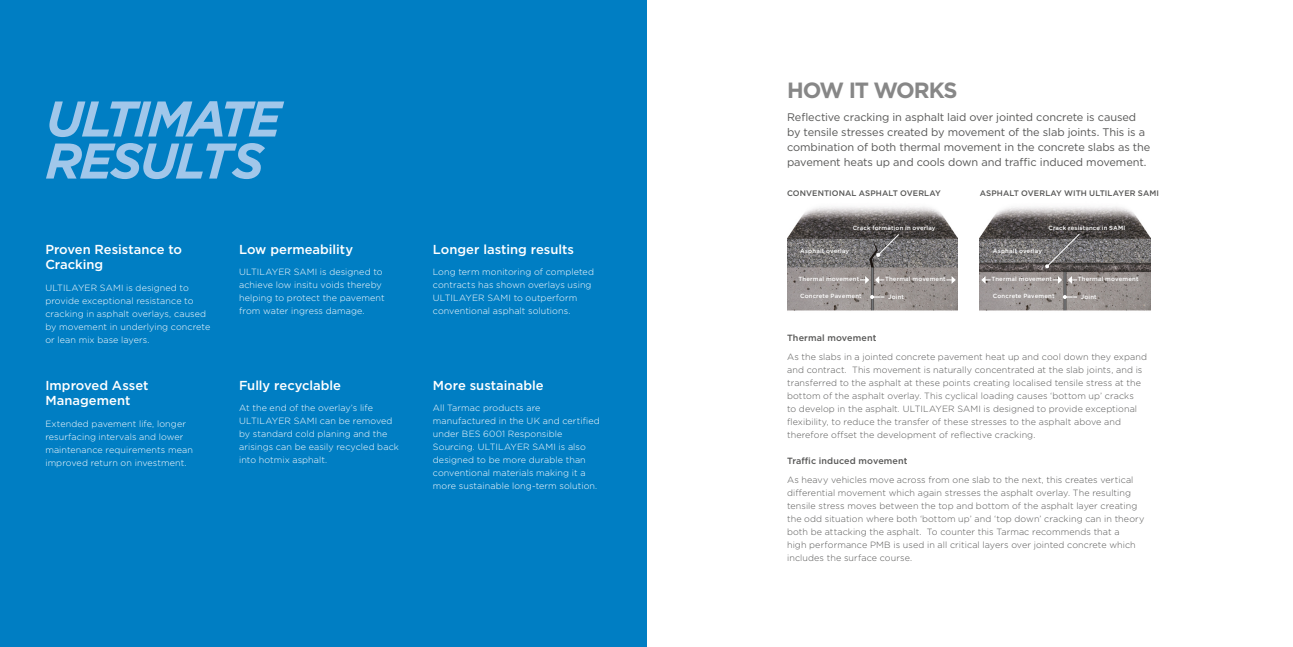
<style>
.page{position:relative;width:1293px;height:647px;background:#fff}
.page>*{position:absolute;margin:0;border:0;box-sizing:border-box;transform-origin:0 0}
.t1{font:italic 700 50px/42px "Gotham";letter-spacing:-.055em;color:#a1c7ea}
.t2{font:700 22px "Gotham";letter-spacing:-.055em;color:#878787}
.t3{font:500 13px/15.6px "Gotham";color:#fff}
.t4{font:11px/15px "Gotham";letter-spacing:-.01em;color:#575756}
.t5{font:300 9px/13px "Gotham";letter-spacing:.01em;color:#575756}
.t6{font:300 9px/13px "Gotham";letter-spacing:.01em;color:#fff}
.t7{font:500 9px "Gotham";letter-spacing:.015em;color:#575756}
.t8{font:500 8px "Gotham";letter-spacing:.01em;color:#575756}
.t9{font:500 6px "Gotham";letter-spacing:.025em;color:#fff}
</style>
<div class="page">
<img style="left:787px;top:207px;width:170px;height:104px">
<img style="left:980px;top:207px;width:170px;height:104px">
<svg style="left:981px;top:276px;width:9px;height:8px"></svg>
<svg style="left:875px;top:276px;width:9px;height:8px"></svg>
<svg style="left:876px;top:233px;width:24px;height:24px"></svg>
<svg style="left:870px;top:295px;width:14px;height:4px"></svg>
<svg style="left:1063px;top:295px;width:14px;height:4px"></svg>
<svg style="left:1045px;top:233px;width:35px;height:35px"></svg>
<svg style="left:860px;top:276px;width:9px;height:8px"></svg>
<svg style="left:1052px;top:276px;width:25px;height:8px"></svg>
<svg style="left:946px;top:276px;width:10px;height:8px"></svg>
<div style="left:0;top:0;width:646px;height:646px;background:#007ec3"></div>
<h1 class="t1" style="left:45px;top:97px;width:237px">ULTIMATE<br>RESULTS</h1>
<h3 class="t3" style="left:45px;top:241px;width:138px">Proven Resistance to<br>Cracking</h3>
<p class="t6" style="left:45px;top:280px;width:166px">ULTILAYER SAMI is designed to provide exceptional resistance to cracking in asphalt overlays, caused by movement in underlying concrete or lean mix base layers.</p>
<h3 class="t3" style="left:45px;top:377px;width:105px">Improved Asset<br>Management</h3>
<p class="t6" style="left:45px;top:417px;width:149px">Extended pavement life, longer resurfacing intervals and lower maintenance requirements mean improved return on investment.</p>
<h3 class="t3" style="left:239px;top:241px;width:115px">Low permeability</h3>
<p class="t6" style="left:239px;top:265px;width:147px">ULTILAYER SAMI is designed to achieve low insitu voids thereby helping to protect the pavement from water ingress damage.</p>
<h3 class="t3" style="left:239px;top:377px;width:104px">Fully recyclable</h3>
<p class="t6" style="left:239px;top:401px;width:161px">At the end of the overlay’s life<br>ULTILAYER SAMI can be removed by standard cold planing and the arisings can be easily recycled back into hotmix asphalt.</p>
<h3 class="t3" style="left:433px;top:241px;width:143px">Longer lasting results</h3>
<p class="t6" style="left:433px;top:265px;width:163px">Long term monitoring of completed contracts has shown overlays using ULTILAYER SAMI to outperform conventional asphalt solutions.</p>
<h3 class="t3" style="left:433px;top:377px;width:112px">More sustainable</h3>
<p class="t6" style="left:433px;top:401px;width:168px">All Tarmac products are manufactured in the UK and certified under BES 6001 Responsible<br>Sourcing. ULTILAYER SAMI is also designed to be more durable than conventional materials making it a more sustainable long-term solution.</p>
<h2 class="t2" style="left:787px;top:75px;width:172px">HOW IT WORKS</h2>
<p class="t4" style="left:787px;top:110px;width:365px">Reflective cracking in asphalt laid over jointed concrete is caused by tensile stresses created by movement of the slab joints. This is a combination of both thermal movement in the concrete slabs as the pavement heats up and cools down and traffic induced movement.</p>
<p class="t8" style="left:787px;top:188px;width:155px">CONVENTIONAL ASPHALT OVERLAY</p>
<p class="t8" style="left:980px;top:188px;width:181px">ASPHALT OVERLAY WITH ULTILAYER SAMI</p>
<p class="t9" style="left:852px;top:224px;width:84px">Crack formation in overlay</p>
<p class="t9" style="left:1048px;top:224px;width:79px">Crack resistance in SAMI</p>
<p class="t9" style="left:800px;top:246px;width:51px">Asphalt overlay</p>
<p class="t9" style="left:993px;top:246px;width:51px">Asphalt overlay</p>
<p class="t9" style="left:800px;top:292px;width:63px">Concrete Pavement</p>
<p class="t9" style="left:993px;top:292px;width:63px">Concrete Pavement</p>
<p class="t9" style="left:798px;top:275px;width:62px">Thermal movement</p>
<p class="t9" style="left:885px;top:275px;width:62px">Thermal movement</p>
<p class="t9" style="left:991px;top:275px;width:62px">Thermal movement</p>
<p class="t9" style="left:1078px;top:275px;width:62px">Thermal movement</p>
<p class="t9" style="left:888px;top:292px;width:17px">Joint</p>
<p class="t9" style="left:1081px;top:292px;width:17px">Joint</p>
<p class="t7" style="left:787px;top:332px;width:91px">Thermal movement</p>
<p class="t5" style="left:787px;top:350px;width:361px">As the slabs in a jointed concrete pavement heat up and cool down they expand and contract. This movement is naturally concentrated at the slab joints, and is transferred to the asphalt at these points creating localised tensile stress at the bottom of the asphalt overlay. This cyclical loading causes ‘bottom up’ cracks<br>to develop in the asphalt. ULTILAYER SAMI is designed to provide exceptional flexibility, to reduce the transfer of these stresses to the asphalt above and therefore offset the development of reflective cracking.</p>
<p class="t7" style="left:787px;top:454px;width:122px">Traffic induced movement</p>
<p class="t5" style="left:787px;top:472px;width:359px">As heavy vehicles move across from one slab to the next, this creates vertical differential movement which again stresses the asphalt overlay. The resulting tensile stress moves between the top and bottom of the asphalt layer creating the odd situation where both ‘bottom up’ and ‘top down’ cracking can in theory both be attacking the asphalt. To counter this Tarmac recommends that a<br>high performance PMB is used in all critical layers over jointed concrete which includes the surface course.</p>
</div>
